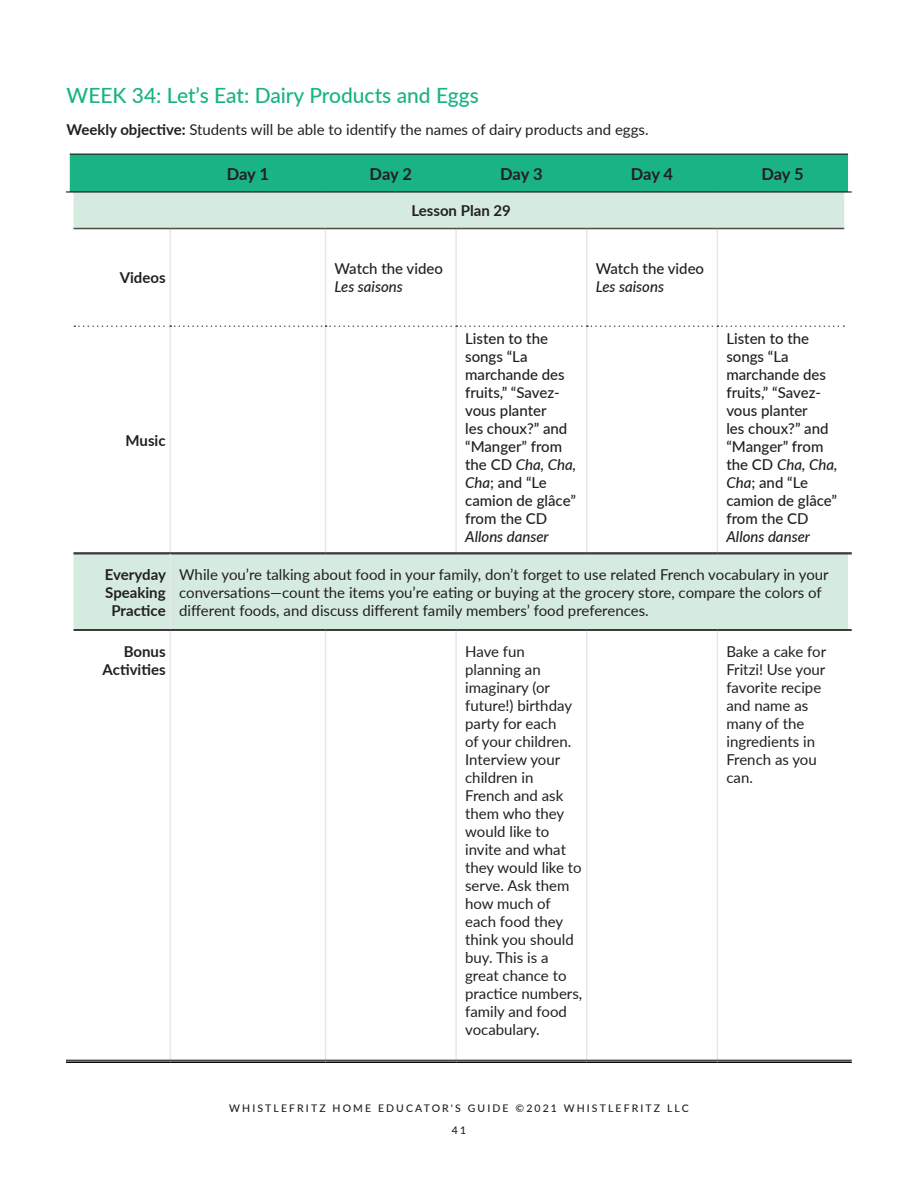
<style>
.page{position:relative;width:918px;height:1188px;background:#fff}
.page>*{position:absolute;margin:0;border:0;box-sizing:border-box;transform-origin:0 0}
.t1{font:500 21px "Lato";color:#1ab386}
.t2{font:700 16.5px "Lato";letter-spacing:-.015em;color:#231f20}
.t3{font:15px/18px "Lato";color:#231f20}
.t4{font:500 15px/18px "Lato";color:#231f20}
.t5{font:700 15px/18px "Lato";color:#231f20;text-align:center}
.t6{font:italic 500 15px "Lato";color:#231f20}
.t7{font:500 10.5px/21.1px "Lato";letter-spacing:.2em;color:#231f20;text-align:center}
.s1{font-weight:700}
.s2{font-style:italic}
</style>
<div class="page">
<div style="left:70px;top:155px;width:778px;height:37px;background:#1ab386"></div>
<svg style="left:74px;top:193px;width:774px;height:436px"></svg>
<div style="left:844px;top:192px;width:8px;height:37px;background:#fff"></div>
<div style="left:844px;top:229px;width:8px;height:97px;background:#fff"></div>
<div style="left:844px;top:326px;width:8px;height:227px;background:#fff"></div>
<hr style="left:169px;top:229px;width:2px;height:96px;background:#e6e7e9">
<hr style="left:325px;top:229px;width:1px;height:96px;background:#e6e7e9">
<hr style="left:455px;top:229px;width:2px;height:96px;background:#e6e7e9">
<hr style="left:586px;top:229px;width:2px;height:96px;background:#e6e7e9">
<hr style="left:717px;top:229px;width:1px;height:96px;background:#e6e7e9">
<hr style="left:169px;top:327px;width:2px;height:226px;background:#e6e7e9">
<hr style="left:325px;top:327px;width:1px;height:226px;background:#e6e7e9">
<hr style="left:455px;top:327px;width:2px;height:226px;background:#e6e7e9">
<hr style="left:586px;top:327px;width:2px;height:226px;background:#e6e7e9">
<hr style="left:717px;top:327px;width:1px;height:226px;background:#e6e7e9">
<hr style="left:169px;top:631px;width:2px;height:429px;background:#e6e7e9">
<hr style="left:325px;top:631px;width:1px;height:429px;background:#e6e7e9">
<hr style="left:455px;top:631px;width:2px;height:429px;background:#e6e7e9">
<hr style="left:586px;top:631px;width:2px;height:429px;background:#e6e7e9">
<hr style="left:717px;top:631px;width:1px;height:429px;background:#e6e7e9">
<svg style="left:74px;top:325px;width:771px;height:2px"></svg>
<hr style="left:74px;top:553px;width:96px;height:1px;background:#000">
<hr style="left:74px;top:554px;width:96px;height:1px;background:#000">
<hr style="left:170px;top:553px;width:156px;height:1px;background:#000">
<hr style="left:170px;top:554px;width:156px;height:1px;background:#000">
<hr style="left:326px;top:553px;width:130px;height:1px;background:#000">
<hr style="left:326px;top:554px;width:130px;height:1px;background:#000">
<hr style="left:456px;top:553px;width:131px;height:1px;background:#000">
<hr style="left:456px;top:554px;width:131px;height:1px;background:#000">
<hr style="left:587px;top:553px;width:130px;height:1px;background:#000">
<hr style="left:587px;top:554px;width:130px;height:1px;background:#000">
<hr style="left:717px;top:553px;width:135px;height:1px;background:#000">
<hr style="left:717px;top:554px;width:135px;height:1px;background:#000">
<hr style="left:169px;top:554px;width:2px;height:75px;background:#e6e7e9">
<hr style="left:70px;top:154px;width:100px;height:1px;background:#000">
<hr style="left:170px;top:154px;width:156px;height:1px;background:#000">
<hr style="left:326px;top:154px;width:130px;height:1px;background:#000">
<hr style="left:456px;top:154px;width:131px;height:1px;background:#000">
<hr style="left:587px;top:154px;width:130px;height:1px;background:#000">
<hr style="left:717px;top:154px;width:131px;height:1px;background:#000">
<hr style="left:66px;top:192px;width:104px;height:1px;background:#000">
<hr style="left:170px;top:192px;width:156px;height:1px;background:#000">
<hr style="left:326px;top:192px;width:130px;height:1px;background:#000">
<hr style="left:456px;top:192px;width:131px;height:1px;background:#000">
<hr style="left:587px;top:192px;width:130px;height:1px;background:#000">
<hr style="left:717px;top:192px;width:135px;height:1px;background:#000">
<hr style="left:74px;top:629px;width:96px;height:2px;background:#000">
<hr style="left:170px;top:629px;width:156px;height:2px;background:#000">
<hr style="left:326px;top:629px;width:130px;height:2px;background:#000">
<hr style="left:456px;top:629px;width:131px;height:2px;background:#000">
<hr style="left:587px;top:629px;width:130px;height:2px;background:#000">
<hr style="left:717px;top:629px;width:135px;height:2px;background:#000">
<hr style="left:66px;top:1060px;width:104px;height:1px;background:#000">
<hr style="left:66px;top:1061px;width:104px;height:2px;background:#000">
<hr style="left:170px;top:1060px;width:156px;height:1px;background:#000">
<hr style="left:170px;top:1061px;width:156px;height:2px;background:#000">
<hr style="left:326px;top:1060px;width:130px;height:1px;background:#000">
<hr style="left:326px;top:1061px;width:130px;height:2px;background:#000">
<hr style="left:456px;top:1060px;width:131px;height:1px;background:#000">
<hr style="left:456px;top:1061px;width:131px;height:2px;background:#000">
<hr style="left:587px;top:1060px;width:130px;height:1px;background:#000">
<hr style="left:587px;top:1061px;width:130px;height:2px;background:#000">
<hr style="left:717px;top:1060px;width:135px;height:1px;background:#000">
<hr style="left:717px;top:1061px;width:135px;height:2px;background:#000">
<hr style="left:74px;top:228px;width:96px;height:1px;background:#524a47">
<hr style="left:170px;top:228px;width:156px;height:1px;background:#524a47">
<hr style="left:326px;top:228px;width:130px;height:1px;background:#524a47">
<hr style="left:456px;top:228px;width:131px;height:1px;background:#524a47">
<hr style="left:587px;top:228px;width:130px;height:1px;background:#524a47">
<hr style="left:717px;top:228px;width:127px;height:1px;background:#524a47">
<h1 class="t1" style="left:67px;top:81px;width:414px">WEEK 34: Let’s Eat: Dairy Products and Eggs</h1>
<p class="t3" style="left:67px;top:120px;width:584px"><span class="s1">Weekly objective:</span> Students will be able to identify the names of dairy products and eggs.</p>
<p class="t2" style="left:227px;top:162px;width:44px">Day 1</p>
<p class="t2" style="left:370px;top:162px;width:44px">Day 2</p>
<p class="t2" style="left:500px;top:162px;width:44px">Day 3</p>
<p class="t2" style="left:631px;top:162px;width:44px">Day 4</p>
<p class="t2" style="left:762px;top:162px;width:44px">Day 5</p>
<p class="t5" style="left:411px;top:201px;width:101px">Lesson Plan 29</p>
<p class="t5" style="left:120px;top:268px;width:47px">Videos</p>
<p class="t5" style="left:126px;top:431px;width:42px">Music</p>
<p class="t4" style="left:335px;top:259px;width:110px">Watch the video</p>
<p class="t6" style="left:335px;top:276px;width:70px">Les saisons</p>
<p class="t4" style="left:465px;top:329px;width:113px">Listen to the songs “La marchande des fruits,” “Savez&shy;vous planter<br>les choux?” and “Manger” from the CD <span class="s2">Cha, Cha,<br>Cha</span>; and “Le camion de glâce” from the CD</p>
<p class="t6" style="left:465px;top:526px;width:85px">Allons danser</p>
<p class="t4" style="left:596px;top:259px;width:110px">Watch the video</p>
<p class="t6" style="left:596px;top:276px;width:70px">Les saisons</p>
<p class="t4" style="left:726px;top:329px;width:113px">Listen to the songs “La marchande des fruits,” “Savez&shy;vous planter<br>les choux?” and “Manger” from the CD <span class="s2">Cha, Cha,<br>Cha</span>; and “Le camion de glâce” from the CD</p>
<p class="t6" style="left:726px;top:526px;width:85px">Allons danser</p>
<p class="t5" style="left:105px;top:565px;width:63px">Everyday<br>Speaking<br>Practice</p>
<p class="t3" style="left:179px;top:565px;width:651px">While you’re talking about food in your family, don’t forget to use related French vocabulary in your conversations—count the items you’re eating or buying at the grocery store, compare the colors of different foods, and discuss different family members’ food preferences.</p>
<p class="t5" style="left:103px;top:642px;width:65px;text-align:right">Bonus<br>Activities</p>
<p class="t3" style="left:465px;top:642px;width:119px">Have fun planning an imaginary (or future!) birthday party for each<br>of your children.<br>Interview your children in<br>French and ask them who they would like to invite and what they would like to serve. Ask them how much of each food they think you should buy. This is a great chance to practice numbers, family and food vocabulary.</p>
<p class="t3" style="left:726px;top:642px;width:101px">Bake a cake for<br>Fritzi! Use your favorite recipe and name as many of the ingredients in<br>French as you can.</p>
<p class="t7" style="left:229px;top:1098px;width:461px">WHISTLEFRITZ HOME EDUCATOR'S GUIDE ©2021 WHISTLEFRITZ LLC<br>41</p>
</div>
